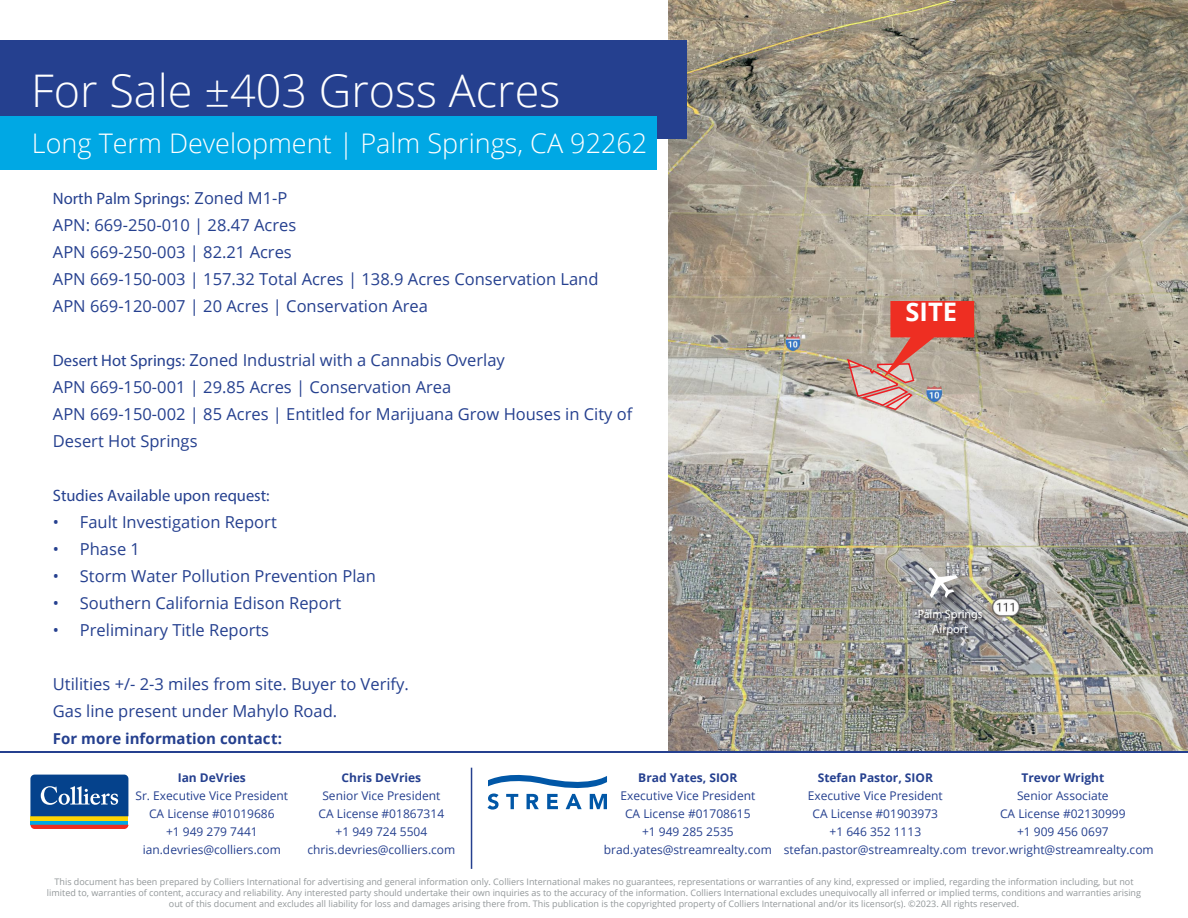
<style>
.page{position:relative;width:1188px;height:918px;background:#fff}
.page>*{position:absolute;margin:0;border:0;box-sizing:border-box;transform-origin:0 0}
.t1{font:300 45px "Open Sans";color:#fff}
.t2{font:300 27px "Open Sans";color:#fff}
.t3{font:700 25.5px "Open Sans";color:#fff}
.t4{font:16.5px/27px "Open Sans";color:#25408f}
.t5{font:16.5px "Myriad Pro";color:#25408f}
.t6{font:700 15px "Open Sans";letter-spacing:.005em;color:#25408f}
.t7{font:12px "Open Sans";color:#25408f}
.t8{font:700 12px "Open Sans";color:#25408f}
.t9{font:12px "Myriad Pro";color:#fff}
.t10{font:9px/10.8px "Open Sans";color:#929799;text-align:center}
.s1{font-family:"Open Sans"}
.s2{font-family:"Myriad Pro"}
</style>
<div class="page">
<img style="left:668px;top:0;width:520px;height:751px">
<div style="left:29px;top:773px;width:101px;height:58px;background:linear-gradient(to right,#fff,#fff);border-radius:6px"></div>
<svg style="left:30px;top:821px;width:98px;height:4px"></svg>
<div style="left:30px;top:816px;width:98px;height:5px;background:#fed503"></div>
<svg style="left:30px;top:825px;width:98px;height:4px"></svg>
<svg style="left:30px;top:775px;width:98px;height:41px;background:#215799"></svg>
<svg style="left:918px;top:611px;width:67px;height:29px;background:#7f8084"></svg>
<div style="left:931px;top:570px;width:45px;height:46px;background:#231f20;opacity:.75"></div>
<svg style="left:929px;top:567px;width:29px;height:31px"></svg>
<svg style="left:846px;top:301px;width:128px;height:111px;background:#c98c80"></svg>
<hr style="left:471px;top:768px;width:1px;height:101px;background:#25408f">
<svg style="left:488px;top:774px;width:119px;height:36px"></svg>
<div style="left:0;top:40px;width:686px;height:99px;background:#25408f"></div>
<div style="left:0;top:116px;width:657px;height:54px;background:#00a8e4"></div>
<hr style="left:0;top:751px;width:1188px;height:2px;background:#25408f">
<p class="t1" style="left:31px;top:60px;width:531px">For Sale ±403 Gross Acres</p>
<p class="t2" style="left:32px;top:125px;width:617px">Long Term Development | Palm Springs, CA 92262</p>
<p class="t5" style="left:53px;top:188px;width:236px">North Palm Springs<span class="s1">: Zoned M1-P</span></p>
<p class="t4" style="left:53px;top:211px;width:245px">APN: 669-250-010 | 28.47 Acres</p>
<p class="t4" style="left:53px;top:238px;width:240px">APN 669-250-003 | 82.21 Acres</p>
<p class="t4" style="left:53px;top:265px;width:547px">APN 669-150-003 | 157.32 Total Acres | 138.9 Acres Conservation Land</p>
<p class="t4" style="left:53px;top:292px;width:377px">APN 669-120-007 | 20 Acres | Conservation Area</p>
<p class="t4" style="left:53px;top:346px;width:453px"><span class="s2">Desert Hot Springs:</span> Zoned Industrial with a Cannabis Overlay</p>
<p class="t4" style="left:53px;top:373px;width:400px">APN 669-150-001 | 29.85 Acres | Conservation Area</p>
<p class="t4" style="left:53px;top:400px;width:581px">APN 669-150-002 | 85 Acres | Entitled for Marijuana Grow Houses in City of<br>Desert Hot Springs</p>
<p class="t5" style="left:53px;top:485px;width:218px">Studies Available upon request:</p>
<p class="t4" style="left:53px;top:508px;width:225px">• Fault Investigation Report</p>
<p class="t4" style="left:53px;top:535px;width:89px">• Phase 1</p>
<p class="t4" style="left:53px;top:562px;width:324px">• Storm Water Pollution Prevention Plan</p>
<p class="t4" style="left:53px;top:589px;width:290px">• Southern California Edison Report</p>
<p class="t4" style="left:53px;top:616px;width:218px">• Preliminary Title Reports</p>
<p class="t4" style="left:53px;top:670px;width:357px">Utilities +/- 2-3 miles from site. Buyer to Verify.</p>
<p class="t4" style="left:53px;top:697px;width:286px">Gas line present under Mahylo Road.</p>
<p class="t6" style="left:53px;top:728px;width:231px">For more information contact:</p>
<p class="t3" style="left:905px;top:293px;width:53px">SITE</p>
<p class="t9" style="left:918px;top:607px;width:66px">Palm Springs</p>
<p class="t9" style="left:932px;top:622px;width:37px">Airport</p>
<p class="t8" style="left:818px;top:769px;width:117px">Stefan Pastor, SIOR</p>
<p class="t7" style="left:808px;top:788px;width:136px">Executive Vice President</p>
<p class="t7" style="left:813px;top:806px;width:127px">CA License #01903973</p>
<p class="t7" style="left:830px;top:824px;width:93px">+1 646 352 1113</p>
<p class="t7" style="left:784px;top:842px;width:372px">stefan.pastor@streamrealty.com trevor.wright@streamrealty.com</p>
<p class="t8" style="left:178px;top:769px;width:70px">Ian DeVries</p>
<p class="t7" style="left:135px;top:788px;width:154px">Sr. Executive Vice President</p>
<p class="t7" style="left:149px;top:806px;width:127px">CA License #01019686</p>
<p class="t7" style="left:166px;top:824px;width:93px">+1 949 279 7441</p>
<p class="t7" style="left:143px;top:842px;width:140px">ian.devries@colliers.com</p>
<p class="t10" style="left:47px;top:877px;width:1096px">This document has been prepared by Colliers International for advertising and general information only. Colliers International makes no guarantees, representations or warranties of any kind, expressed or implied, regarding the information including, but not limited to, warranties of content, accuracy and reliability. Any interested party should undertake their own inquiries as to the accuracy of the information. Colliers International excludes unequivocally all inferred or implied terms, conditions and warranties arising out of this document and excludes all liability for loss and damages arising there from. This publication is the copyrighted property of Colliers International and/or its licensor(s). ©2023. All rights reserved.</p>
<p class="t8" style="left:342px;top:769px;width:81px">Chris DeVries</p>
<p class="t7" style="left:322px;top:788px;width:120px">Senior Vice President</p>
<p class="t7" style="left:319px;top:806px;width:127px">CA License #01867314</p>
<p class="t7" style="left:336px;top:824px;width:93px">+1 949 724 5504</p>
<p class="t7" style="left:307px;top:842px;width:149px">chris.devries@colliers.com</p>
<p class="t8" style="left:638px;top:769px;width:101px">Brad Yates, SIOR</p>
<p class="t7" style="left:620px;top:788px;width:136px">Executive Vice President</p>
<p class="t7" style="left:625px;top:806px;width:127px">CA License #01708615</p>
<p class="t7" style="left:642px;top:824px;width:93px">+1 949 285 2535</p>
<p class="t7" style="left:604px;top:842px;width:169px">brad.yates@streamrealty.com</p>
<p class="t8" style="left:1021px;top:769px;width:84px">Trevor Wright</p>
<p class="t7" style="left:1017px;top:788px;width:93px">Senior Associate</p>
<p class="t7" style="left:1000px;top:806px;width:127px">CA License #02130999</p>
<p class="t7" style="left:1017px;top:824px;width:93px">+1 909 456 0697</p>
</div>
